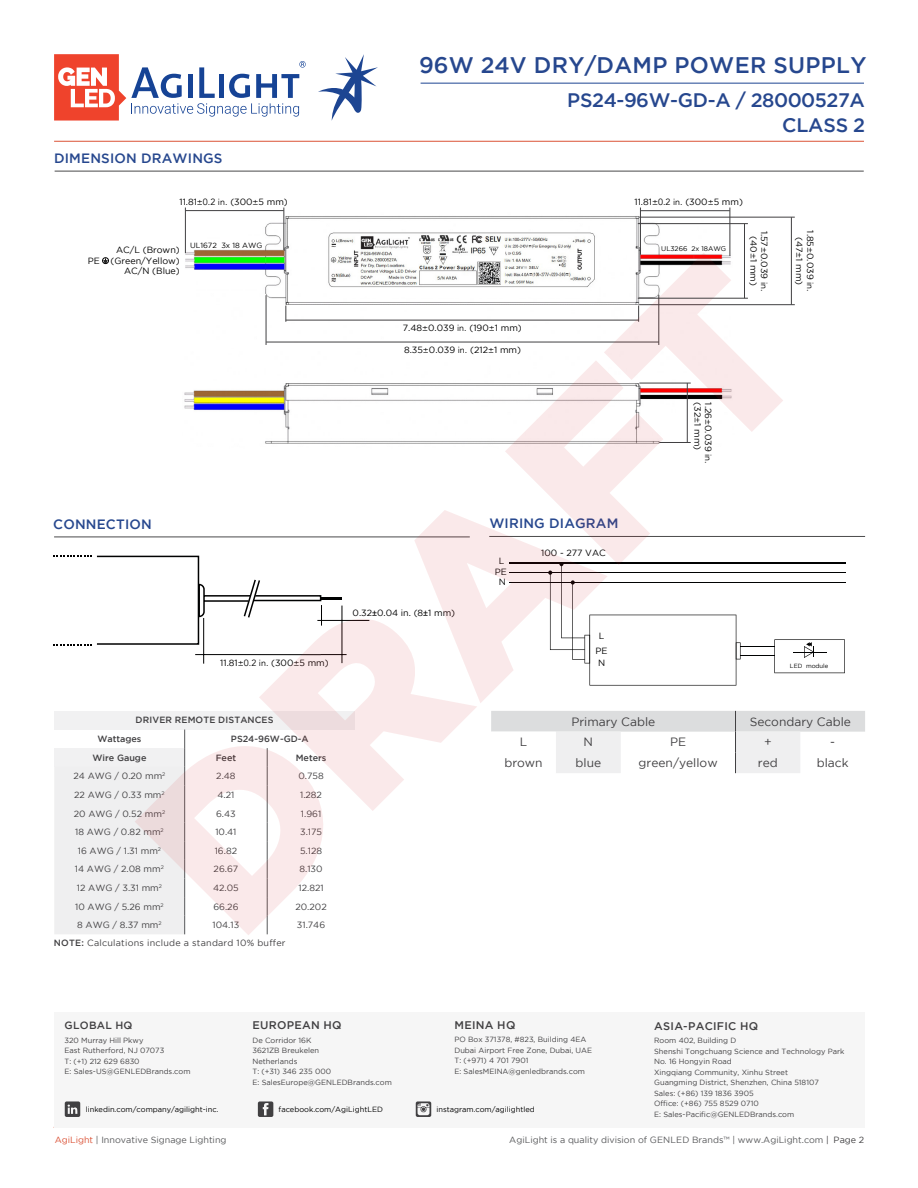
<style>
.page{position:relative;width:918px;height:1188px;background:#fff}
.page>*{position:absolute;margin:0;border:0;box-sizing:border-box;transform-origin:0 0}
.t1{font:500 22.5px "Gotham";letter-spacing:.015em;color:#26478e}
.t2{font:500 19.5px/24.8px "Gotham";letter-spacing:-.02em;color:#26478e;text-align:right}
.t3{font:500 13.5px "Gotham";letter-spacing:.015em;color:#26478e}
.t4{font:12px "Gotham";color:#414042}
.t5{font:500 11.1px "Gotham";letter-spacing:.025em;color:#414042}
.t6{font:500 10.5px "Gotham";letter-spacing:.025em;color:#414042}
.t7{font:9px/10.8px "Gotham";color:#000;text-align:center}
.t8{font:9px "Gotham";color:#414042}
.t9{font:9px "Gotham";color:#58595b}
.t10{font:500 9px/18.6px "Gotham";color:#414042}
.t11{font:9px "Gotham";letter-spacing:.025em;color:#414042}
.t12{font:7.5px/10.5px "Gotham";color:#414042}
.t13{font:7.5px "Gotham";color:#000}
.t14{font:6.75px "Gotham";color:#000}
.t15{font:6px "Gotham";color:#000}
.s1{font-family:"Avenir"}
.s2{font-family:"Arial"}
.s3{font-weight:500}
.s4{color:#db5337}
.s5{color:#414042}
</style>
<div class="page">
<hr style="left:54px;top:141px;width:810px;height:1px;background:#db5336">
<hr style="left:54px;top:1127px;width:810px;height:1px;background:#db5337">
<svg style="left:318px;top:54px;width:60px;height:67px"></svg>
<svg style="left:54px;top:54px;width:252px;height:67px"></svg>
<img style="left:184px;top:213px;width:550px;height:40px">
<hr style="left:55px;top:171px;width:809px;height:1px;background:#4a4a4b">
<svg style="left:783px;top:711px;width:82px;height:62px"></svg>
<hr style="left:54px;top:537px;width:416px;height:1px;background:#4a4a4b">
<hr style="left:489px;top:536px;width:376px;height:1px;background:#4a4a4b">
<hr style="left:509px;top:563px;width:337px;height:1px;background:#000101">
<hr style="left:509px;top:572px;width:337px;height:1px;background:#000101">
<svg style="left:783px;top:639px;width:62px;height:34px"></svg>
<svg style="left:53px;top:556px;width:39px;height:1px"></svg>
<svg style="left:53px;top:644px;width:39px;height:1px"></svg>
<hr style="left:509px;top:582px;width:337px;height:1px;background:#000101">
<div style="left:54px;top:711px;width:301px;height:19px;background:#f1f1f2"></div>
<div style="left:54px;top:748px;width:81px;height:186px;background:#efeff0"></div>
<div style="left:102px;top:258px;width:7px;height:6px;border:1px solid #000;border-radius:50%"></div>
<svg style="left:103px;top:258px;width:5px;height:5px"></svg>
<hr style="left:185px;top:208px;width:1px;height:45px;background:#414042">
<hr style="left:640px;top:208px;width:1px;height:47px;background:#414042">
<hr style="left:639px;top:217px;width:156px;height:1px;background:#414042">
<hr style="left:284px;top:208px;width:1px;height:42px;background:#414042">
<hr style="left:730px;top:208px;width:1px;height:48px;background:#414042">
<hr style="left:639px;top:304px;width:156px;height:1px;background:#414042">
<hr style="left:186px;top:210px;width:98px;height:1px;background:#414042">
<hr style="left:641px;top:210px;width:89px;height:1px;background:#414042">
<hr style="left:791px;top:217px;width:1px;height:88px;background:#414042">
<div style="left:54px;top:1012px;width:811px;height:115px;background:#f6f6f6"></div>
<svg style="left:258px;top:1101px;width:15px;height:16px"></svg>
<svg style="left:416px;top:1101px;width:15px;height:16px"></svg>
<svg style="left:65px;top:1101px;width:15px;height:16px"></svg>
<svg style="left:135px;top:253px;width:648px;height:682px"></svg>
<hr style="left:421px;top:83px;width:443px;height:1px;background:#1d4592">
<hr style="left:638px;top:223px;width:110px;height:1px;background:#414042">
<hr style="left:638px;top:298px;width:110px;height:1px;background:#414042">
<hr style="left:744px;top:224px;width:1px;height:74px;background:#414042">
<h3 class="t3" style="left:54px;top:151px;width:170px">DIMENSION DRAWINGS</h3>
<h1 class="t1" style="left:419px;top:53px;width:449px">96W 24V DRY/DAMP POWER SUPPLY</h1>
<h2 class="t2" style="left:567px;top:87px;width:299px">PS24-96W-GD-A / 28000527A<br>CLASS 2</h2>
<p class="t7" style="left:179px;top:197px;width:110px">11.81<span class="s1">±0.2 in.</span> (300<span class="s1">±</span>5 mm)</p>
<p class="t7" style="left:635px;top:197px;width:110px">11.81<span class="s1">±0.2 in.</span> (300<span class="s1">±</span>5 mm)</p>
<p class="t7" style="left:88px;top:245px;width:94px;text-align:right">AC/L (Brown)<br>PE (Green/Yellow)<br>AC/N (Blue)</p>
<p class="t13" style="left:190px;top:241px;width:74px">UL1672 3x 18 AWG</p>
<p class="t7" style="left:403px;top:322px;width:120px">7.48<span class="s1">±</span>0.039 <span class="s1">in.</span> (190<span class="s1">±</span>1 mm)</p>
<p class="t7" style="left:404px;top:345px;width:119px">8.35<span class="s1">±</span>0.039 <span class="s1">in.</span> (212<span class="s1">±</span>1 mm)</p>
<h3 class="t3" style="left:53px;top:516px;width:100px">CONNECTION</h3>
<h3 class="t3" style="left:489px;top:516px;width:131px">WIRING DIAGRAM</h3>
<p class="t7" style="left:220px;top:658px;width:110px">11.81<span class="s1">±0.2 in.</span> (300<span class="s1">±</span>5 mm)</p>
<p class="t7" style="left:353px;top:607px;width:104px">0.32<span class="s2">±</span>0.04 in. (8<span class="s2">±</span>1 mm)</p>
<p class="t7" style="left:499px;top:555px;width:7px">L</p>
<p class="t7" style="left:495px;top:567px;width:14px">PE</p>
<p class="t7" style="left:499px;top:576px;width:9px">N</p>
<p class="t7" style="left:541px;top:547px;width:66px">100 - 277 VAC</p>
<p class="t7" style="left:599px;top:631px;width:7px">L</p>
<p class="t7" style="left:596px;top:645px;width:14px">PE</p>
<p class="t7" style="left:598px;top:657px;width:9px">N</p>
<p class="t14" style="left:661px;top:245px;width:66px">UL3266 2x 18AWG</p>
<p class="t7" style="left:770px;top:231px;width:62px;rotate:90deg">1.57<span class="s1">±</span>0.039 <span class="s1">in. </span>(40<span class="s1">±</span>1 mm)</p>
<p class="t7" style="left:714px;top:402px;width:63px;text-align:left;rotate:90deg">1.26<span class="s1">±</span>0.039 <span class="s1">in. </span>(32<span class="s1">±</span>1 mm)</p>
<p class="t7" style="left:816px;top:230px;width:63px;rotate:90deg">1.85<span class="s1">±</span>0.039 <span class="s1">in. </span>(47<span class="s1">±</span>1 mm)</p>
<p class="t15" style="left:790px;top:662px;width:40px">LED module</p>
<p class="t10" style="left:97px;top:711px;width:178px;text-indent:38px">DRIVER REMOTE DISTANCES<br>Wattages</p>
<p class="t10" style="left:231px;top:729px;width:79px">PS24-96W-GD-A</p>
<p class="t10" style="left:92px;top:748px;width:56px">Wire Gauge</p>
<p class="t10" style="left:216px;top:748px;width:22px">Feet</p>
<p class="t10" style="left:296px;top:748px;width:32px">Meters</p>
<p class="t8" style="left:74px;top:771px;width:93px">24 AWG / 0.20 mm<sup>2</sup></p>
<p class="t8" style="left:216px;top:771px;width:21px">2.48</p>
<p class="t8" style="left:298px;top:771px;width:27px">0.758</p>
<p class="t8" style="left:74px;top:790px;width:92px">22 AWG / 0.33 mm<sup>2</sup></p>
<p class="t8" style="left:217px;top:790px;width:18px">4.21</p>
<p class="t8" style="left:300px;top:790px;width:23px">1.282</p>
<p class="t8" style="left:74px;top:808px;width:93px">20 AWG / 0.52 mm<sup>2</sup></p>
<p class="t8" style="left:216px;top:808px;width:21px">6.43</p>
<p class="t8" style="left:301px;top:808px;width:22px">1.961</p>
<p class="t8" style="left:75px;top:827px;width:90px">18 AWG / 0.82 mm<sup>2</sup></p>
<p class="t8" style="left:215px;top:827px;width:23px">10.41</p>
<p class="t8" style="left:300px;top:827px;width:23px">3.175</p>
<p class="t8" style="left:78px;top:846px;width:85px">16 AWG / 1.31 mm<sup>2</sup></p>
<p class="t8" style="left:215px;top:846px;width:24px">16.82</p>
<p class="t8" style="left:300px;top:846px;width:24px">5.128</p>
<p class="t8" style="left:75px;top:864px;width:90px">14 AWG / 2.08 mm<sup>2</sup></p>
<p class="t8" style="left:214px;top:864px;width:26px">26.67</p>
<p class="t8" style="left:300px;top:864px;width:25px">8.130</p>
<p class="t8" style="left:77px;top:883px;width:87px">12 AWG / 3.31 mm<sup>2</sup></p>
<p class="t8" style="left:213px;top:883px;width:27px">42.05</p>
<p class="t8" style="left:299px;top:883px;width:27px">12.821</p>
<p class="t8" style="left:75px;top:902px;width:90px">10 AWG / 5.26 mm<sup>2</sup></p>
<p class="t8" style="left:213px;top:902px;width:27px">66.26</p>
<p class="t8" style="left:295px;top:902px;width:33px">20.202</p>
<p class="t8" style="left:77px;top:920px;width:86px">8 AWG / 8.37 mm<sup>2</sup></p>
<p class="t8" style="left:213px;top:920px;width:28px">104.13</p>
<p class="t8" style="left:297px;top:920px;width:30px">31.746</p>
<p class="t11" style="left:54px;top:938px;width:233px"><span class="s3">NOTE:</span> Calculations include a standard 10% buffer</p>
<h3 class="t4" style="left:571px;top:715px;width:85px">Primary Cable</h3>
<h3 class="t4" style="left:750px;top:715px;width:103px">Secondary Cable</h3>
<h3 class="t4" style="left:520px;top:736px;width:9px">L</h3>
<h3 class="t4" style="left:584px;top:736px;width:11px">N</h3>
<h3 class="t4" style="left:670px;top:736px;width:18px">PE</h3>
<h3 class="t4" style="left:764px;top:736px;width:9px">+</h3>
<h3 class="t4" style="left:830px;top:736px;width:6px">-</h3>
<h3 class="t4" style="left:504px;top:756px;width:40px">brown</h3>
<h3 class="t4" style="left:576px;top:756px;width:27px">blue</h3>
<h3 class="t4" style="left:639px;top:756px;width:81px">green/yellow</h3>
<h3 class="t4" style="left:758px;top:756px;width:21px">red</h3>
<h3 class="t4" style="left:817px;top:756px;width:33px">black</h3>
<h3 class="t6" style="left:65px;top:1020px;width:69px">GLOBAL HQ</h3>
<p class="t12" style="left:65px;top:1035px;width:127px">320 Murray Hill Pkwy<br>East Rutherford, NJ 07073<br>T: (+1) 212 629 6830<br>E: Sales-US@GENLEDBrands.com</p>
<h3 class="t5" style="left:253px;top:1019px;width:91px">EUROPEAN HQ</h3>
<p class="t12" style="left:252px;top:1035px;width:141px">De Corridor 16K<br>3621ZB Breukelen<br>Netherlands<br>T: (+31) 346 235 000<br>E: SalesEurope@GENLEDBrands.com</p>
<h3 class="t5" style="left:455px;top:1018px;width:62px">MEINA HQ</h3>
<p class="t12" style="left:454px;top:1034px;width:139px">PO Box 371378, #823, Building 4EA<br>Dubai Airport Free Zone, Dubai, UAE<br>T: (+971) 4 701 7901<br>E: SalesMEINA@genledbrands.com</p>
<p class="t13" style="left:86px;top:1105px;width:134px">linkedin.com/company/agilight-inc.</p>
<p class="t13" style="left:279px;top:1105px;width:106px">facebook.com/AgiLightLED</p>
<p class="t13" style="left:437px;top:1105px;width:100px">instagram.com/agilightled</p>
<h3 class="t5" style="left:654px;top:1020px;width:105px">ASIA-PACIFIC HQ</h3>
<p class="t12" style="left:654px;top:1035px;width:192px">Room 402, Building D<br>Shenshi Tongchuang Science and Technology Park<br>No. 16 Hongyin Road<br>Xingqiang Community, Xinhu Street<br>Guangming District, Shenzhen, China 518107<br>Sales: (+86) 139 1836 3905<br>Office: (+86) 755 8529 0710<br>E: Sales-Pacific@GENLEDBrands.com</p>
<p class="t9" style="left:55px;top:1135px;width:173px"><span class="s4">AgiLight</span> | Innovative Signage Lighting</p>
<p class="t9" style="left:509px;top:1135px;width:356px">AgiLight is a quality division of GENLED Brands™ | www.AgiLight.com <span class="s5">| Page 2</span></p>
</div>
